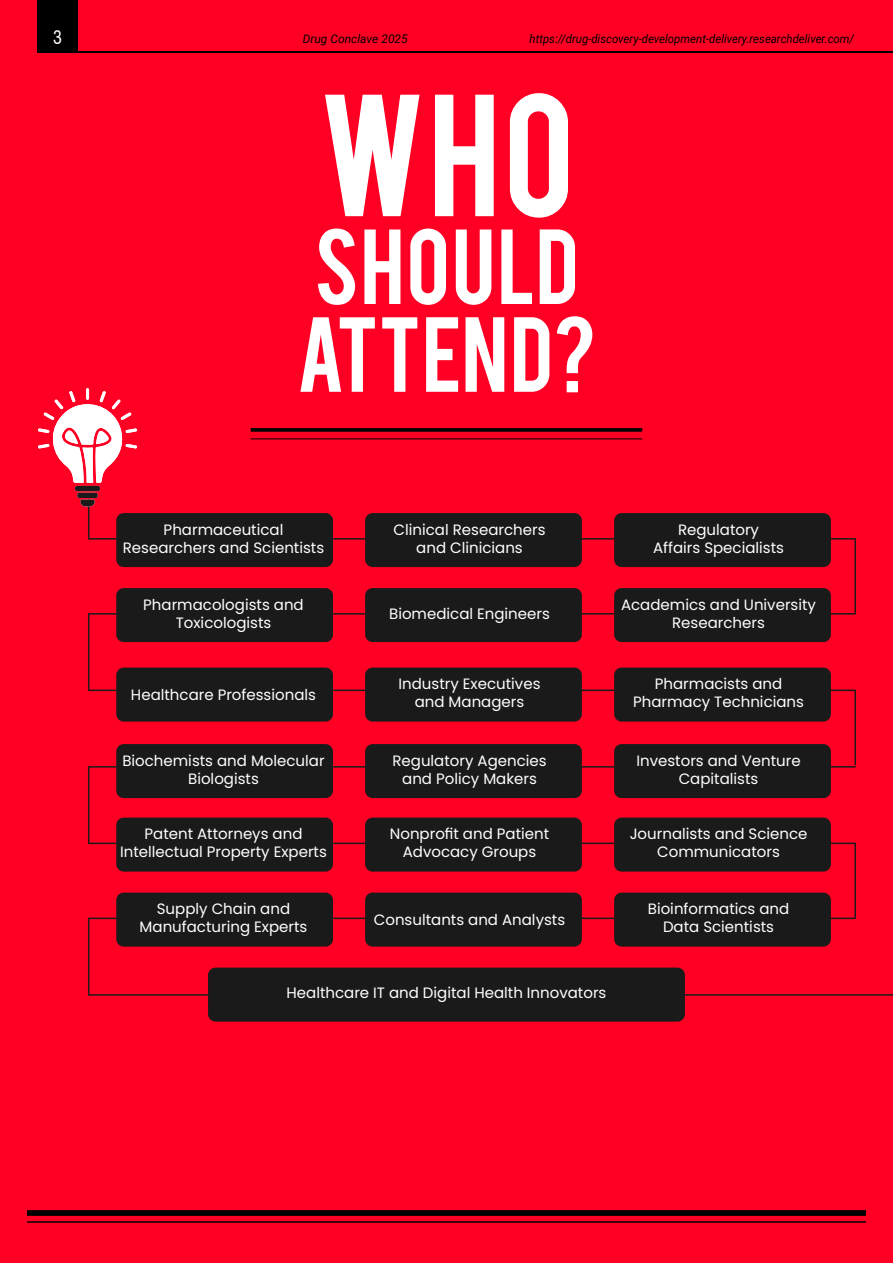
<style>
.page{position:relative;width:893px;height:1263px;background:#ff0024}
.page>*{position:absolute;margin:0;border:0;box-sizing:border-box;transform-origin:0 0}
.t1{font:136.5px "Bebas";color:#fff}
.t2{font:83.7px/87.8px "Bebas";letter-spacing:.015em;color:#fff}
.t3{font:condensed 18px "Swiss 721 BT";color:#fff}
.t4{font:15px/18px "Poppins";color:#fff;text-align:center}
.t5{font:italic 12px "Roboto";color:#000;scale:.95 1}
.t6{font:italic 12px "Roboto";color:#000}
</style>
<div class="page">
<hr style="left:70px;top:51px;width:823px;height:1px;background:#000">
<div style="left:37px;top:0;width:40px;height:52px;background:#000"></div>
<hr style="left:27px;top:1221px;width:839px;height:2px;background:#000">
<div style="left:27px;top:1210px;width:839px;height:6px;background:#000"></div>
<hr style="left:251px;top:438px;width:391px;height:1px;background:#000">
<svg style="left:251px;top:428px;width:391px;height:4px;fill:#070000"></svg>
<hr style="left:88px;top:500px;width:1px;height:39px;background:#1a1a1a">
<hr style="left:89px;top:538px;width:766px;height:1px;background:#1a1a1a">
<hr style="left:89px;top:613px;width:766px;height:1px;background:#1a1a1a">
<hr style="left:88px;top:614px;width:1px;height:76px;background:#1a1a1a">
<hr style="left:89px;top:689px;width:766px;height:2px;background:#1a1a1a">
<hr style="left:88px;top:767px;width:1px;height:76px;background:#1a1a1a">
<hr style="left:89px;top:766px;width:766px;height:1px;background:#1a1a1a">
<hr style="left:89px;top:842px;width:766px;height:2px;background:#1a1a1a">
<hr style="left:89px;top:917px;width:766px;height:2px;background:#1a1a1a">
<hr style="left:89px;top:994px;width:804px;height:1px;background:#1a1a1a">
<hr style="left:88px;top:919px;width:1px;height:76px;background:#1a1a1a">
<svg style="left:38px;top:388px;width:99px;height:118px"></svg>
<hr style="left:854px;top:539px;width:2px;height:74px;background:#1a1a1a">
<div style="left:116px;top:513px;width:217px;height:54px;background:#1a1a1a;border-radius:8px"></div>
<div style="left:365px;top:513px;width:217px;height:54px;background:#1a1a1a;border-radius:8px"></div>
<div style="left:614px;top:513px;width:217px;height:54px;background:#1a1a1a;border-radius:8px"></div>
<div style="left:116px;top:588px;width:217px;height:54px;background:#1a1a1a;border-radius:8px"></div>
<div style="left:365px;top:588px;width:217px;height:54px;background:#1a1a1a;border-radius:8px"></div>
<div style="left:614px;top:588px;width:217px;height:54px;background:#1a1a1a;border-radius:8px"></div>
<div style="left:116px;top:668px;width:217px;height:54px;background:#1a1a1a;border-radius:8px"></div>
<div style="left:365px;top:668px;width:217px;height:54px;background:#1a1a1a;border-radius:8px"></div>
<div style="left:614px;top:668px;width:217px;height:54px;background:#1a1a1a;border-radius:8px"></div>
<hr style="left:854px;top:691px;width:2px;height:73px;background:#1a1a1a">
<div style="left:116px;top:744px;width:217px;height:54px;background:#1a1a1a;border-radius:8px"></div>
<div style="left:365px;top:744px;width:217px;height:54px;background:#1a1a1a;border-radius:8px"></div>
<div style="left:614px;top:744px;width:217px;height:54px;background:#1a1a1a;border-radius:8px"></div>
<hr style="left:854px;top:844px;width:2px;height:73px;background:#1a1a1a">
<div style="left:116px;top:818px;width:217px;height:54px;background:#1a1a1a;border-radius:8px"></div>
<div style="left:365px;top:818px;width:217px;height:54px;background:#1a1a1a;border-radius:8px"></div>
<div style="left:614px;top:818px;width:217px;height:54px;background:#1a1a1a;border-radius:8px"></div>
<div style="left:116px;top:893px;width:217px;height:54px;background:#1a1a1a;border-radius:8px"></div>
<div style="left:365px;top:893px;width:217px;height:54px;background:#1a1a1a;border-radius:8px"></div>
<div style="left:614px;top:893px;width:217px;height:54px;background:#1a1a1a;border-radius:8px"></div>
<div style="left:208px;top:968px;width:477px;height:54px;background:#1a1a1a;border-radius:8px"></div>
<p class="t3" style="left:53px;top:26px;width:10px">3</p>
<p class="t6" style="left:303px;top:30px;width:107px">Drug Conclave 2025</p>
<p class="t5" style="left:529px;top:30px;width:343px">https://drug-discovery-development-delivery.researchdeliver.com/</p>
<h1 class="t1" style="left:319px;top:56px;width:257px">WHO</h1>
<h2 class="t2" style="left:297px;top:217px;width:301px">SHOULD<br>ATTEND?</h2>
<p class="t4" style="left:123px;top:521px;width:203px">Pharmaceutical<br>Researchers and Scientists</p>
<p class="t4" style="left:394px;top:521px;width:153px">Clinical Researchers and Clinicians</p>
<p class="t4" style="left:653px;top:521px;width:132px">Regulatory<br>Affairs Specialists</p>
<p class="t4" style="left:143px;top:596px;width:162px">Pharmacologists and<br>Toxicologists</p>
<p class="t4" style="left:389px;top:605px;width:162px">Biomedical Engineers</p>
<p class="t4" style="left:621px;top:596px;width:196px">Academics and University<br>Researchers</p>
<p class="t4" style="left:131px;top:686px;width:187px">Healthcare Professionals</p>
<p class="t4" style="left:399px;top:675px;width:143px">Industry Executives and Managers</p>
<p class="t4" style="left:633px;top:675px;width:172px">Pharmacists and<br>Pharmacy Technicians</p>
<p class="t4" style="left:122px;top:752px;width:204px">Biochemists and Molecular<br>Biologists</p>
<p class="t4" style="left:392px;top:752px;width:156px">Regulatory Agencies and Policy Makers</p>
<p class="t4" style="left:636px;top:752px;width:166px">Investors and Venture<br>Capitalists</p>
<p class="t4" style="left:120px;top:825px;width:208px">Patent Attorneys and<br>Intellectual Property Experts</p>
<p class="t4" style="left:390px;top:825px;width:161px">Nonprofit and Patient<br>Advocacy Groups</p>
<p class="t4" style="left:630px;top:825px;width:179px">Journalists and Science<br>Communicators</p>
<p class="t4" style="left:140px;top:900px;width:169px">Supply Chain and<br>Manufacturing Experts</p>
<p class="t4" style="left:374px;top:911px;width:193px">Consultants and Analysts</p>
<p class="t4" style="left:648px;top:900px;width:143px">Bioinformatics and<br>Data Scientists</p>
<p class="t4" style="left:286px;top:984px;width:321px">Healthcare IT and Digital Health Innovators</p>
</div>
